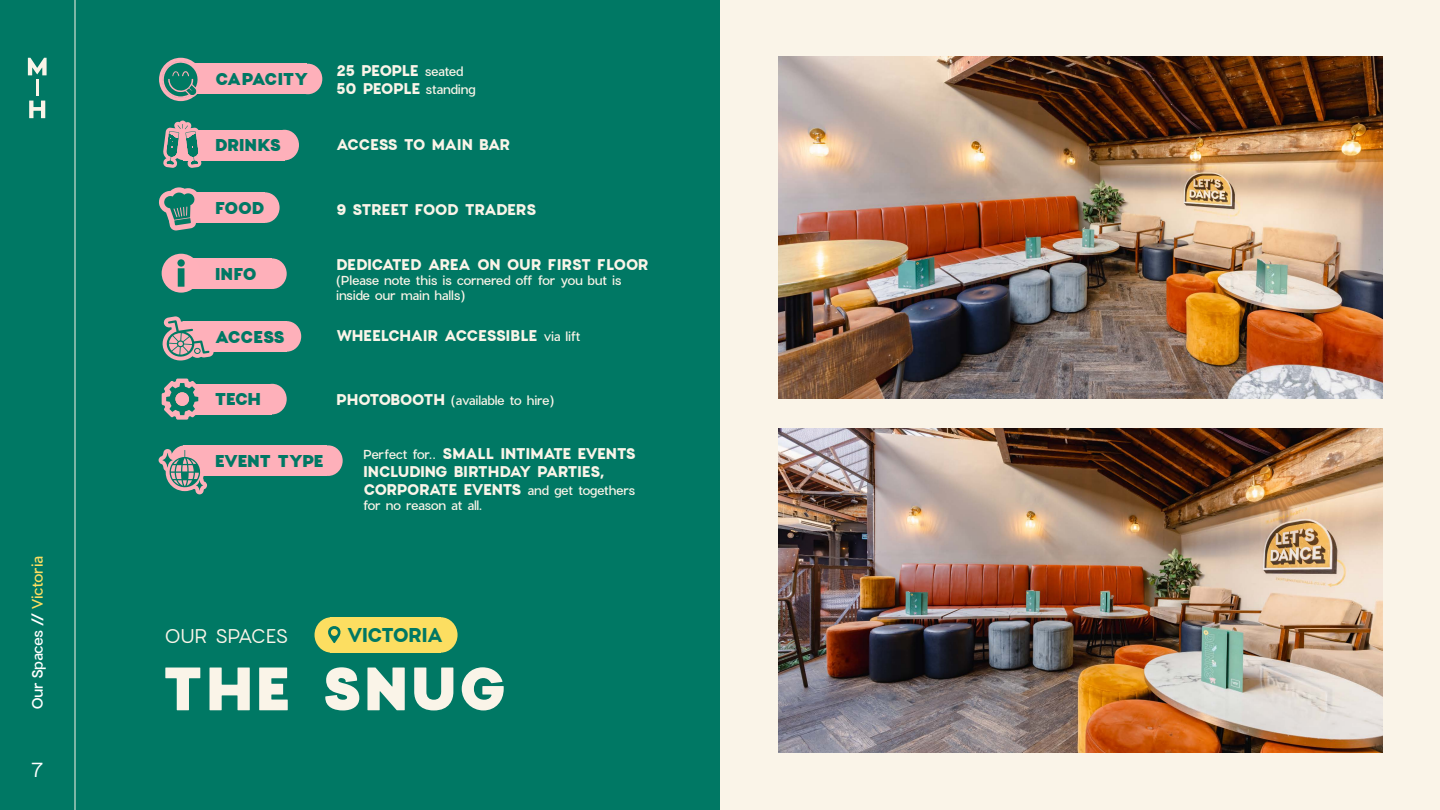
<style>
.page{position:relative;width:1440px;height:810px;background:#faf4e8}
.page>*{position:absolute;margin:0;border:0;box-sizing:border-box;transform-origin:0 0}
.t1{font:900 60px "Charlevoix Pro";letter-spacing:.01em;color:#faf4e8}
.t2{font:19.95px "Charlevoix Pro";color:#fff}
.t3{font:19.5px "Charlevoix Pro";letter-spacing:-.04em;color:#faf4e8}
.t4{font:700 19.5px "Charlevoix Pro";letter-spacing:-.05em;color:#007864}
.t5{font:900 16.8px "Charlevoix Pro";letter-spacing:-.05em;color:#007864}
.t6{font:900 16.8px "Charlevoix Pro";letter-spacing:-.015em;color:#007864}
.t7{font:700 15.15px/18.1px "Charlevoix Pro";letter-spacing:-.04em;color:#faf4e8}
.t8{font:700 15.15px "Charlevoix Pro";letter-spacing:-.06em;color:#faf4e8}
.t9{font:500 15px "Charlevoix Pro";letter-spacing:-.035em;color:#fff}
.t10{font:500 12.75px/15.3px "Charlevoix Pro";letter-spacing:-.02em;color:#faf4e8}
.s1{color:#fcde61}
.s2{font-weight:500;font-size:12.75px}
.s3{font-weight:700;font-size:15.15px}
</style>
<div class="page">
<div style="left:65px;top:0;width:655px;height:810px;background:#007864"></div>
<div style="left:0;top:0;width:75px;height:810px;background:#007864"></div>
<svg style="left:28px;top:58px;width:19px;height:60px"></svg>
<div style="left:315px;top:617px;width:33px;height:36px;background:#fcde61;border-radius:50%"></div>
<div style="left:424px;top:617px;width:34px;height:36px;background:#fcde61;border-radius:50%"></div>
<div style="left:330px;top:617px;width:111px;height:36px;background:#fcde61"></div>
<svg style="left:328px;top:626px;width:13px;height:17px"></svg>
<img style="left:778px;top:428px;width:604px;height:324px">
<img style="left:778px;top:57px;width:604px;height:342px">
<div style="left:270px;top:130px;width:29px;height:30px;background:#feb0ba;border-radius:50%"></div>
<div style="left:184px;top:130px;width:101px;height:30px;background:#feb0ba"></div>
<svg style="left:163px;top:121px;width:39px;height:47px"></svg>
<div style="left:251px;top:192px;width:29px;height:31px;background:#feb0ba;border-radius:50%"></div>
<div style="left:187px;top:192px;width:78px;height:31px;background:#feb0ba"></div>
<svg style="left:159px;top:187px;width:38px;height:43px"></svg>
<div style="left:293px;top:64px;width:29px;height:30px;background:#feb0ba;border-radius:50%"></div>
<div style="left:184px;top:64px;width:123px;height:30px;background:#feb0ba"></div>
<svg style="left:159px;top:57px;width:43px;height:44px"></svg>
<div style="left:314px;top:445px;width:29px;height:31px;background:#feb0ba;border-radius:50%"></div>
<div style="left:184px;top:445px;width:143px;height:31px;background:#feb0ba"></div>
<svg style="left:159px;top:446px;width:48px;height:48px"></svg>
<div style="left:258px;top:258px;width:29px;height:31px;background:#feb0ba;border-radius:50%"></div>
<div style="left:184px;top:258px;width:88px;height:31px;background:#feb0ba"></div>
<div style="left:272px;top:321px;width:29px;height:31px;background:#feb0ba;border-radius:50%"></div>
<div style="left:184px;top:321px;width:103px;height:31px;background:#feb0ba"></div>
<svg style="left:162px;top:316px;width:52px;height:45px"></svg>
<div style="left:162px;top:254px;width:39px;height:39px;background:#ffb0ba;border-radius:50%"></div>
<svg style="left:177px;top:259px;width:8px;height:28px"></svg>
<div style="left:258px;top:384px;width:29px;height:30px;background:#feb0ba;border-radius:50%"></div>
<div style="left:184px;top:384px;width:88px;height:30px;background:#feb0ba"></div>
<svg style="left:162px;top:379px;width:41px;height:41px"></svg>
<p class="t9" style="left:28px;top:710px;width:155px;rotate:-90deg">Our Spaces // <span class="s1">Victoria</span></p>
<h2 class="t2" style="left:31px;top:758px;width:15px">7</h2>
<p class="t6" style="left:215px;top:67px;width:95px">CAPACITY</p>
<p class="t7" style="left:336px;top:62px;width:141px">25 PEOPLE <span class="s2">seated<br></span>50 PEOPLE <span class="s2">standing</span></p>
<p class="t5" style="left:215px;top:133px;width:68px">DRINKS</p>
<p class="t8" style="left:336px;top:134px;width:176px">ACCESS TO MAIN BAR</p>
<p class="t5" style="left:215px;top:196px;width:51px">FOOD</p>
<p class="t5" style="left:215px;top:262px;width:43px">INFO</p>
<p class="t5" style="left:215px;top:325px;width:71px">ACCESS</p>
<p class="t7" style="left:336px;top:200px;width:202px">9 STREET FOOD TRADERS</p>
<p class="t7" style="left:336px;top:255px;width:314px">DEDICATED AREA ON OUR FIRST FLOOR</p>
<p class="t10" style="left:336px;top:273px;width:287px">(Please note this is cornered off for you but is inside our main halls)</p>
<p class="t7" style="left:336px;top:327px;width:246px">WHEELCHAIR ACCESSIBLE <span class="s2">via lift</span></p>
<p class="t5" style="left:215px;top:388px;width:48px">TECH</p>
<p class="t10" style="left:336px;top:393px;width:219px"><span class="s3">PHOTOBOOTH</span> (available to hire)</p>
<p class="t5" style="left:215px;top:449px;width:110px">EVENT TYPE</p>
<p class="t7" style="left:363px;top:444px;width:274px"><span class="s2">Perfect for..</span> SMALL INTIMATE EVENTS<br>INCLUDING BIRTHDAY PARTIES,<br>CORPORATE EVENTS <span class="s2">and get togethers</span></p>
<p class="t10" style="left:363px;top:498px;width:121px">for no reason at all.</p>
<p class="t3" style="left:164px;top:623px;width:126px">OUR SPACES</p>
<p class="t4" style="left:346px;top:622px;width:98px">VICTORIA</p>
<h1 class="t1" style="left:162px;top:647px;width:346px">THE SNUG</h1>
</div>
